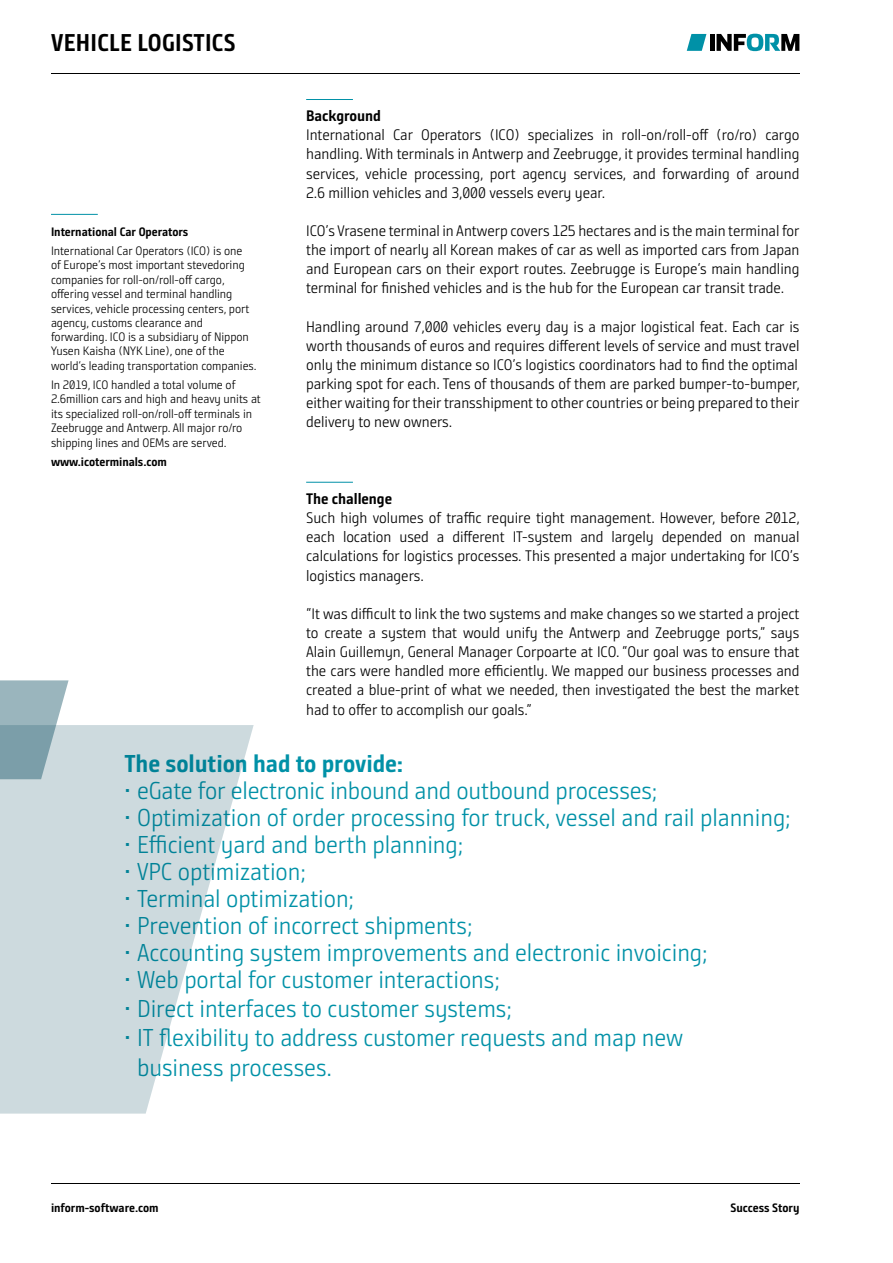
<style>
.page{position:relative;width:893px;height:1263px;background:#fff}
.page>*{position:absolute;margin:0;border:0;box-sizing:border-box;transform-origin:0 0}
.t1{font:24.45px/29.2px "Bunday Sans Pro SG Se Ligh";letter-spacing:-.005em;color:#0091a7}
.Highlights_-_Subline{font:700 24.45px "Bunday Sans Pro SG";letter-spacing:-.005em;color:#0091a7}
.Success_Story{font:700 24.3px "Bunday Sans Pro SG";letter-spacing:.01em;color:#000}
.Fließtext{font:15.3px/19.2px "Bunday Sans Pro SG Se Ligh";letter-spacing:-.005em;color:#000;text-align:justify}
.Fließtext___Subline{font:700 15.3px "Bunday Sans Pro SG";letter-spacing:-.005em;color:#000}
.Marginalspalte{font:12.15px/14.2px "Bunday Sans Pro SG Se Ligh";letter-spacing:-.005em;color:#000}
.Marginalspalte___Sub{font:700 12.15px "Bunday Sans Pro SG";letter-spacing:-.005em;color:#000}
.Marginalspalte-2{font:700 12.15px "Bunday Sans Pro SG";letter-spacing:-.005em;color:#000}
</style>
<div class="page">
<hr style="left:306px;top:99px;width:47px;height:1px;background:#0091a7">
<hr style="left:306px;top:482px;width:47px;height:1px;background:#0091a7">
<hr style="left:51px;top:214px;width:47px;height:1px;background:#0091a7">
<svg style="left:0;top:725px;width:254px;height:388px;fill:#cddade"></svg>
<svg style="left:0;top:680px;width:69px;height:99px;background:#9bb5bd"></svg>
<hr style="left:51px;top:74px;width:748px;height:1px;background:#000">
<hr style="left:51px;top:1183px;width:748px;height:1px;background:#000">
<svg style="left:687px;top:34px;width:19px;height:17px"></svg>
<svg style="left:716px;top:34px;width:83px;height:17px"></svg>
<hr style="left:710px;top:34px;width:4px;height:17px;background:#000">
<p class="Success_Story" style="left:51px;top:27px;width:186px">VEHICLE LOGISTICS</p>
<p class="Marginalspalte___Sub" style="left:51px;top:224px;width:139px">International Car Operators</p>
<p class="Marginalspalte" style="left:51px;top:244px;width:195px">International Car Operators (ICO) is one of Europe’s most important stevedoring companies for roll-on/roll-off cargo, offering vessel and terminal handling</p>
<p class="Marginalspalte" style="left:51px;top:301px;width:200px">services, vehicle processing centers, port agency, customs clearance and forwarding. ICO is a subsidiary of Nippon Yusen Kaisha (NYK Line), one of the</p>
<p class="Marginalspalte" style="left:51px;top:358px;width:207px">world‘s leading transportation companies.</p>
<p class="Marginalspalte" style="left:51px;top:378px;width:211px">In 2019, ICO handled a total volume of 2.6million cars and high and heavy units at its specialized roll-on/roll-off terminals in Zeebrugge and Antwerp. All major ro/ro</p>
<p class="Marginalspalte" style="left:51px;top:435px;width:177px">shipping lines and OEMs are served.</p>
<p class="Marginalspalte-2" style="left:51px;top:453px;width:118px">www.icoterminals.com</p>
<p class="Fließtext___Subline" style="left:306px;top:106px;width:76px">Background</p>
<p class="Fließtext" style="left:306px;top:125px;width:495px">International Car Operators (ICO) specializes in roll-on/roll-off (ro/ro) cargo handling. With terminals in Antwerp and Zeebrugge, it provides terminal handling services, vehicle processing, port agency services, and forwarding of around 2.6 million vehicles and 3,000 vessels every year.</p>
<p class="Fließtext" style="left:306px;top:221px;width:495px">ICO’s Vrasene terminal in Antwerp covers 125 hectares and is the main terminal for the import of nearly all Korean makes of car as well as imported cars from Japan and European cars on their export routes. Zeebrugge is Europe‘s main handling terminal for finished vehicles and is the hub for the European car transit trade.</p>
<p class="Fließtext" style="left:306px;top:317px;width:495px">Handling around 7,000 vehicles every day is a major logistical feat. Each car is worth thousands of euros and requires different levels of service and must travel</p>
<p class="Fließtext" style="left:306px;top:355px;width:493px">only the minimum distance so ICO’s logistics coordinators had to find the optimal</p>
<p class="Fließtext" style="left:306px;top:374px;width:495px">parking spot for each. Tens of thousands of them are parked bumper-to-bumper, either waiting for their transshipment to other countries or being prepared to their delivery to new owners.</p>
<p class="Fließtext___Subline" style="left:306px;top:489px;width:87px">The challenge</p>
<p class="Fließtext" style="left:306px;top:508px;width:495px">Such high volumes of traffic require tight management. However, before 2012, each location used a different IT-system and largely depended on manual calculations for logistics processes. This presented a major undertaking for ICO’s logistics managers.</p>
<p class="Fließtext" style="left:306px;top:604px;width:495px">“It was difficult to link the two systems and make changes so we started a project to create a system that would unify the Antwerp and Zeebrugge ports,” says Alain Guillemyn, General Manager Corpoarte at ICO. “Our goal was to ensure that the cars were handled more efficiently. We mapped our business processes and created a blue-print of what we needed, then investigated the best the market had to offer to accomplish our goals.”</p>
<p class="Highlights_-_Subline" style="left:124px;top:747px;width:280px">The solution had to provide:</p>
<p class="t1" style="left:124px;top:775px;width:535px">• eGate for electronic inbound and outbound processes;</p>
<p class="t1" style="left:124px;top:802px;width:668px">• Optimization of order processing for truck, vessel and rail planning;</p>
<p class="t1" style="left:124px;top:829px;width:340px">• Efficient yard and berth planning;</p>
<p class="t1" style="left:124px;top:856px;width:183px">• VPC optimization;</p>
<p class="t1" style="left:124px;top:883px;width:231px">• Terminal optimization;</p>
<p class="t1" style="left:124px;top:910px;width:350px">• Prevention of incorrect shipments;</p>
<p class="t1" style="left:124px;top:937px;width:585px">• Accounting system improvements and electronic invoicing;</p>
<p class="t1" style="left:124px;top:964px;width:377px">• Web portal for customer interactions;</p>
<p class="t1" style="left:124px;top:994px;width:389px">• Direct interfaces to customer systems;</p>
<p class="t1" style="left:137px;top:1023px;width:548px;text-indent:-13px">• IT flexibility to address customer requests and map new business processes.</p>
<p class="Marginalspalte___Sub" style="left:51px;top:1200px;width:109px">inform-software.com</p>
<p class="Marginalspalte___Sub" style="left:731px;top:1200px;width:70px">Success Story</p>
</div>
